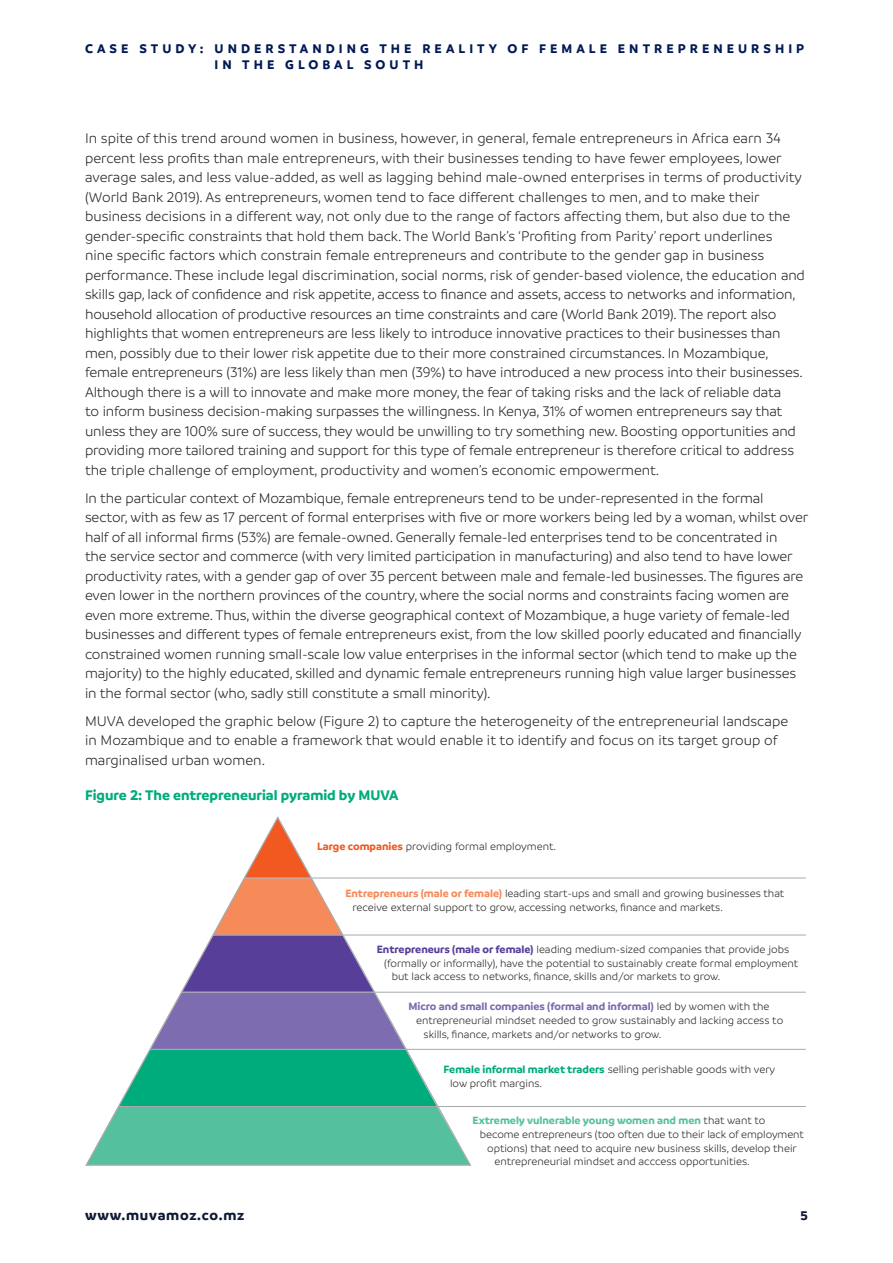
<style>
.page{position:relative;width:893px;height:1263px;background:#fff}
.page>*{position:absolute;margin:0;border:0;box-sizing:border-box;transform-origin:0 0}
.t1{font:300 15px/19.5px "Branding";letter-spacing:-.01em;color:#231f20}
.t2{font:700 15px "Branding";color:#00ac7c}
.t3{font:700 15px "Branding";letter-spacing:.05em;color:#101935}
.t4{font:700 13.5px/16.2px "Branding";letter-spacing:.3em;color:#001954}
.t5{font:700 13.5px "Branding";color:#101935}
.t6{font:300 11.4px/13.6px "Branding";color:#231f20}
.t7{font:700 11.4px "Branding";color:#7e6cb0}
.t8{font:700 11.4px "Branding";color:#55c09e}
.s1{font-weight:700;color:#f15921}
.s2{font-weight:700;color:#f68a58}
.s3{font-weight:700;color:#573e99}
.s4{font-weight:300;color:#231f20}
.s5{font-weight:700;color:#00ac7c}
</style>
<div class="page">
<svg style="left:85px;top:816px;width:387px;height:350px"></svg>
<hr style="left:213px;top:935px;width:593px;height:1px;background:#a8a9ad">
<hr style="left:245px;top:878px;width:561px;height:1px;background:#a8a9ad">
<hr style="left:181px;top:992px;width:625px;height:1px;background:#a8a9ad">
<hr style="left:151px;top:1049px;width:655px;height:1px;background:#a8a9ad">
<hr style="left:119px;top:1106px;width:687px;height:1px;background:#a8a9ad">
<p class="t4" style="left:215px;top:40px;width:591px;text-indent:-130px">CASE STUDY: UNDERSTANDING THE REALITY OF FEMALE ENTREPRENEURSHIP<br>IN THE GLOBAL SOUTH</p>
<p class="t1" style="left:85px;top:129px;width:721px">In spite of this trend around women in business, however, in general, female entrepreneurs in Africa earn 34 percent less profits than male entrepreneurs, with their businesses tending to have fewer employees, lower average sales, and less value-added, as well as lagging behind male-owned enterprises in terms of productivity (World Bank 2019). As entrepreneurs, women tend to face different challenges to men, and to make their business decisions in a different way, not only due to the range of factors affecting them, but also due to the gender-specific constraints that hold them back. The World Bank’s ‘Profiting from Parity’ report underlines<br>nine specific factors which constrain female entrepreneurs and contribute to the gender gap in business performance. These include legal discrimination, social norms, risk of gender-based violence, the education and skills gap, lack of confidence and risk appetite, access to finance and assets, access to networks and information, household allocation of productive resources an time constraints and care (World Bank 2019). The report also highlights that women entrepreneurs are less likely to introduce innovative practices to their businesses than men, possibly due to their lower risk appetite due to their more constrained circumstances. In Mozambique, female entrepreneurs (31%) are less likely than men (39%) to have introduced a new process into their businesses.<br>Although there is a will to innovate and make more money, the fear of taking risks and the lack of reliable data<br>to inform business decision-making surpasses the willingness. In Kenya, 31% of women entrepreneurs say that unless they are 100% sure of success, they would be unwilling to try something new. Boosting opportunities and providing more tailored training and support for this type of female entrepreneur is therefore critical to address the triple challenge of employment, productivity and women’s economic empowerment.</p>
<p class="t1" style="left:85px;top:488px;width:725px">In the particular context of Mozambique, female entrepreneurs tend to be under-represented in the formal sector, with as few as 17 percent of formal enterprises with five or more workers being led by a woman, whilst over half of all informal firms (53%) are female-owned. Generally female-led enterprises tend to be concentrated in<br>the service sector and commerce (with very limited participation in manufacturing) and also tend to have lower productivity rates, with a gender gap of over 35 percent between male and female-led businesses. The figures are even lower in the northern provinces of the country, where the social norms and constraints facing women are even more extreme. Thus, within the diverse geographical context of Mozambique, a huge variety of female-led businesses and different types of female entrepreneurs exist, from the low skilled poorly educated and financially constrained women running small-scale low value enterprises in the informal sector (which tend to make up the majority) to the highly educated, skilled and dynamic female entrepreneurs running high value larger businesses in the formal sector (who, sadly still constitute a small minority).</p>
<p class="t1" style="left:85px;top:711px;width:705px">MUVA developed the graphic below (Figure 2) to capture the heterogeneity of the entrepreneurial landscape in Mozambique and to enable a framework that would enable it to identify and focus on its target group of marginalised urban women.</p>
<p class="t2" style="left:85px;top:786px;width:315px">Figure 2: The entrepreneurial pyramid by MUVA</p>
<p class="t6" style="left:317px;top:839px;width:240px"><span class="s1">Large companies</span> providing formal employment.</p>
<p class="t6" style="left:353px;top:886px;width:433px;text-indent:-7px"><span class="s2">Entrepreneurs (male or female)</span> leading start-ups and small and growing businesses that receive external support to grow, accessing networks, finance and markets.</p>
<p class="t6" style="left:377px;top:942px;width:414px"><span class="s3">Entrepreneurs (male or female)</span> leading medium-sized companies that provide jobs</p>
<p class="t6" style="left:384px;top:956px;width:415px">(formally or informally), have the potential to sustainably create formal employment</p>
<p class="t6" style="left:392px;top:970px;width:330px">but lack access to networks, finance, skills and/or markets to grow.</p>
<p class="t7" style="left:408px;top:1000px;width:363px">Micro and small companies (formal and informal) <span class="s4">led by women with the</span></p>
<p class="t6" style="left:416px;top:1013px;width:369px">entrepreneurial mindset needed to grow sustainably and lacking access to</p>
<p class="t6" style="left:424px;top:1027px;width:239px">skills, finance, markets and/or networks to grow.</p>
<p class="t6" style="left:450px;top:1063px;width:327px;text-indent:-7px"><span class="s5">Female informal market traders</span> selling perishable goods with very low profit margins.</p>
<p class="t8" style="left:472px;top:1114px;width:294px">Extremely vulnerable young women and men <span class="s4">that want to</span></p>
<p class="t6" style="left:480px;top:1127px;width:326px">become entrepreneurs (too often due to their lack of employment</p>
<p class="t6" style="left:487px;top:1141px;width:311px">options) that need to acquire new business skills, develop their</p>
<p class="t6" style="left:495px;top:1155px;width:257px">entrepreneurial mindset and acccess opportunities.</p>
<p class="t3" style="left:85px;top:1207px;width:161px">www.muvamoz.co.mz</p>
<p class="t5" style="left:800px;top:1208px;width:9px">5</p>
</div>
